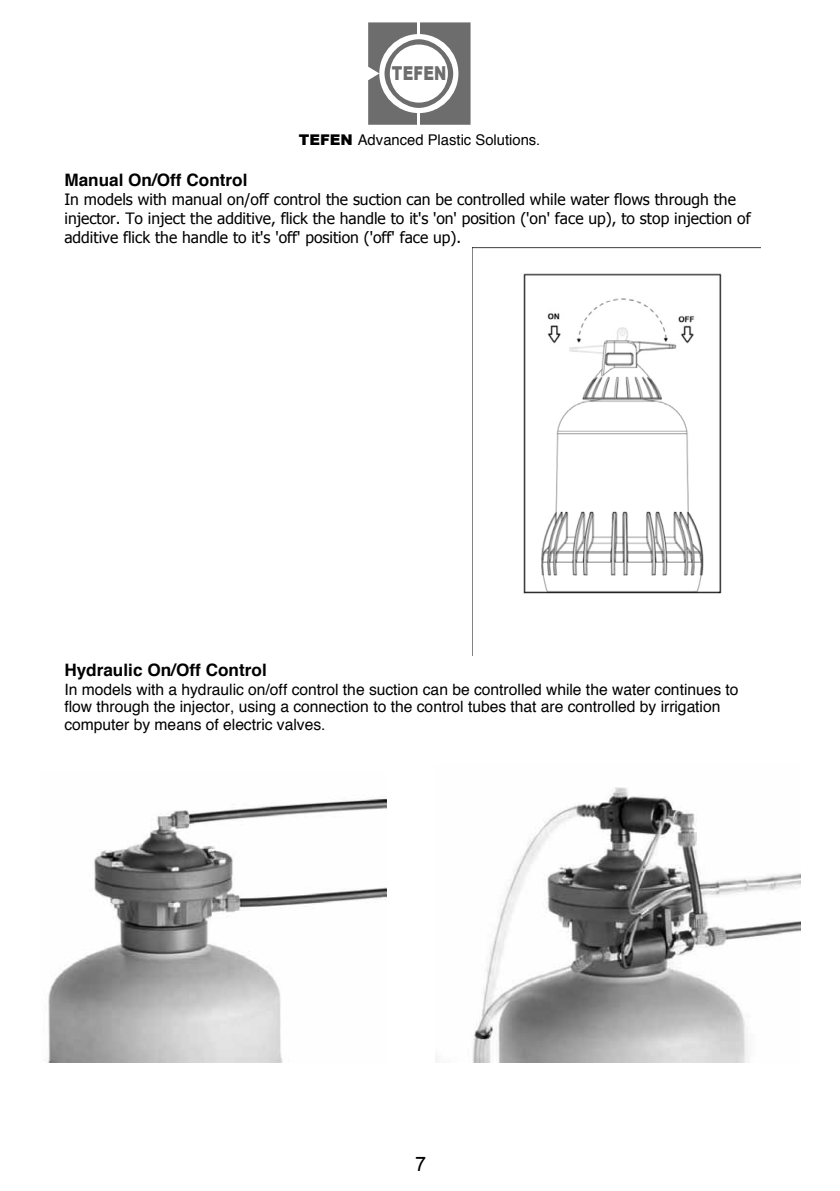
<style>
.page{position:relative;width:840px;height:1191px;background:#fff}
.page>*{position:absolute;margin:0;border:0;box-sizing:border-box;transform-origin:0 0}
.t1{font:20px "Arial";color:#000}
.t2{font:900 19.2px "Arial";letter-spacing:.01em;color:#6d6d6d;scale:.76 1}
.t3{font:700 17.2px "Helvetica";color:#000}
.t4{font:15.6px/18.8px "Tahoma";color:#000}
.t5{font:15.6px/18px "Helvetica";color:#000}
.t6{font:14.8px "Helvetica";color:#000}
.s1{font-family:"Arial";font-weight:900}
</style>
<div class="page">
<svg style="left:368px;top:22px;width:102px;height:103px"></svg>
<div style="left:389px;top:45px;width:58px;height:58px;background:#fff;border-radius:50%"></div>
<hr style="left:417px;top:22px;width:3px;height:14px;background:#fff">
<hr style="left:417px;top:111px;width:3px;height:14px;background:#fff">
<img style="left:472px;top:248px;width:287px;height:407px">
<img style="left:473px;top:787px;width:327px;height:275px">
<img style="left:47px;top:796px;width:339px;height:266px">
<p class="t2" style="left:392px;top:63px;width:73px">TEFEN</p>
<p class="t6" style="left:298px;top:130px;width:243px"><span class="s1">TEFEN</span> Advanced Plastic Solutions.</p>
<p class="t3" style="left:64px;top:168px;width:184px">Manual On/Off Control</p>
<p class="t4" style="left:64px;top:189px;width:687px">In models with manual on/off control the suction can be controlled while water flows through the injector. To inject the additive, flick the handle to it's 'on' position ('on' face up), to stop injection of additive flick the handle to it's 'off' position ('off' face up).</p>
<p class="t3" style="left:64px;top:658px;width:204px">Hydraulic On/Off Control</p>
<p class="t5" style="left:64px;top:681px;width:675px">In models with a hydraulic on/off control the suction can be controlled while the water continues to flow through the injector, using a connection to the control tubes that are controlled by irrigation computer by means of electric valves.</p>
<p class="t1" style="left:415px;top:1150px;width:13px">7</p>
</div>
